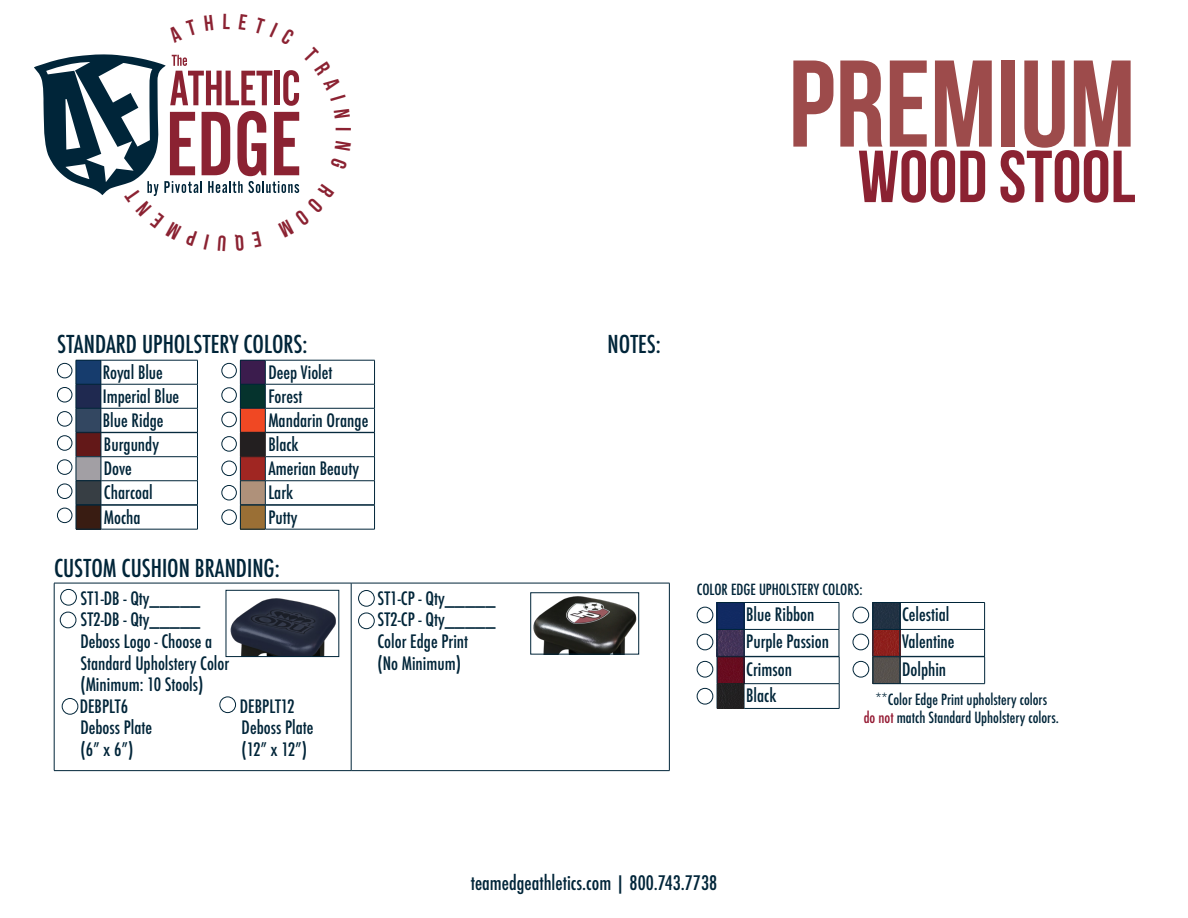
<style>
.page{position:relative;width:1188px;height:918px;background:#fff}
.page>*{position:absolute;margin:0;border:0;box-sizing:border-box;transform-origin:0 0}
.t1{font:700 123px "Bebas Neue";color:#9d4b4b}
.t2{font:700 73.5px "Bebas Neue";color:#8b2232}
.t3{font:500 condensed 24px "Futura";color:#002539}
.t4{font:700 21.75px "Bebas Neue";color:#8b2232}
.t5{font:500 condensed 19.5px "Futura";color:#002539}
.t6{font:500 condensed 18px/21.6px "Futura";color:#002539}
.t7{font:500 condensed 15px/18px "Futura";color:#002539;text-align:center}
.s1{color:#941932}
</style>
<div class="page">
<hr style="left:54px;top:583px;width:297px;height:1px;background:#002539">
<hr style="left:54px;top:583px;width:1px;height:187px;background:#002539">
<hr style="left:351px;top:583px;width:319px;height:1px;background:#002539">
<hr style="left:351px;top:583px;width:1px;height:187px;background:#002539">
<hr style="left:669px;top:583px;width:1px;height:187px;background:#002539">
<hr style="left:54px;top:770px;width:297px;height:1px;background:#002539">
<hr style="left:351px;top:770px;width:319px;height:1px;background:#002539">
<img style="left:230px;top:598px;width:106px;height:57px">
<div style="left:226px;top:590px;width:113px;height:67px;border:1px solid #002539"></div>
<div style="left:358px;top:590px;width:16px;height:16px;border:1px solid #002539;border-radius:50%"></div>
<img style="left:533px;top:596px;width:104px;height:56px">
<div style="left:531px;top:593px;width:108px;height:61px;border:1px solid #002539"></div>
<div style="left:62px;top:698px;width:16px;height:16px;border:1px solid #002539;border-radius:50%"></div>
<div style="left:220px;top:697px;width:16px;height:16px;border:1px solid #002539;border-radius:50%"></div>
<div style="left:697px;top:607px;width:16px;height:16px;border:1px solid #002539;border-radius:50%"></div>
<div style="left:697px;top:634px;width:16px;height:16px;border:1px solid #002539;border-radius:50%"></div>
<hr style="left:744px;top:602px;width:95px;height:1px;background:#002539">
<hr style="left:744px;top:629px;width:95px;height:1px;background:#002539">
<div style="left:853px;top:607px;width:16px;height:16px;border:1px solid #002539;border-radius:50%"></div>
<div style="left:853px;top:634px;width:16px;height:16px;border:1px solid #002539;border-radius:50%"></div>
<hr style="left:900px;top:602px;width:85px;height:1px;background:#002539">
<hr style="left:900px;top:629px;width:85px;height:1px;background:#002539">
<div style="left:697px;top:661px;width:16px;height:16px;border:1px solid #002539;border-radius:50%"></div>
<div style="left:697px;top:688px;width:16px;height:16px;border:1px solid #002539;border-radius:50%"></div>
<hr style="left:744px;top:656px;width:95px;height:1px;background:#002539">
<hr style="left:744px;top:683px;width:95px;height:1px;background:#002539">
<svg style="left:839px;top:603px;width:1px;height:105px"></svg>
<hr style="left:744px;top:708px;width:95px;height:1px;background:#002539">
<svg style="left:717px;top:602px;width:28px;height:107px"></svg>
<div style="left:853px;top:661px;width:16px;height:16px;border:1px solid #002539;border-radius:50%"></div>
<hr style="left:900px;top:656px;width:85px;height:1px;background:#002539">
<svg style="left:984px;top:603px;width:1px;height:80px"></svg>
<hr style="left:900px;top:683px;width:85px;height:1px;background:#002539">
<svg style="left:873px;top:602px;width:28px;height:82px"></svg>
<div style="left:60px;top:589px;width:17px;height:16px;border:1px solid #002539;border-radius:50%"></div>
<div style="left:60px;top:612px;width:16px;height:16px;border:1px solid #002539;border-radius:50%"></div>
<hr style="left:266px;top:360px;width:109px;height:1px;background:#002539">
<hr style="left:266px;top:384px;width:109px;height:1px;background:#002539">
<hr style="left:266px;top:408px;width:109px;height:1px;background:#002539">
<hr style="left:101px;top:360px;width:97px;height:1px;background:#002539">
<hr style="left:101px;top:384px;width:97px;height:1px;background:#002539">
<hr style="left:101px;top:408px;width:97px;height:1px;background:#002539">
<div style="left:57px;top:363px;width:15px;height:15px;border:1px solid #002539;border-radius:50%"></div>
<div style="left:57px;top:387px;width:15px;height:15px;border:1px solid #002539;border-radius:50%"></div>
<div style="left:57px;top:411px;width:15px;height:15px;border:1px solid #002539;border-radius:50%"></div>
<div style="left:222px;top:363px;width:15px;height:15px;border:1px solid #002539;border-radius:50%"></div>
<div style="left:222px;top:388px;width:15px;height:15px;border:1px solid #002539;border-radius:50%"></div>
<div style="left:222px;top:412px;width:15px;height:15px;border:1px solid #002539;border-radius:50%"></div>
<hr style="left:266px;top:432px;width:109px;height:1px;background:#002539">
<hr style="left:266px;top:456px;width:109px;height:1px;background:#002539">
<hr style="left:266px;top:480px;width:109px;height:1px;background:#002539">
<div style="left:222px;top:436px;width:15px;height:15px;border:1px solid #002539;border-radius:50%"></div>
<div style="left:222px;top:461px;width:15px;height:15px;border:1px solid #002539;border-radius:50%"></div>
<div style="left:222px;top:485px;width:15px;height:15px;border:1px solid #002539;border-radius:50%"></div>
<hr style="left:101px;top:432px;width:97px;height:1px;background:#002539">
<hr style="left:101px;top:456px;width:97px;height:1px;background:#002539">
<hr style="left:101px;top:480px;width:97px;height:1px;background:#002539">
<div style="left:57px;top:436px;width:15px;height:14px;border:1px solid #002539;border-radius:50%"></div>
<div style="left:57px;top:460px;width:15px;height:15px;border:1px solid #002539;border-radius:50%"></div>
<div style="left:57px;top:484px;width:15px;height:15px;border:1px solid #002539;border-radius:50%"></div>
<svg style="left:76px;top:360px;width:26px;height:170px"></svg>
<hr style="left:101px;top:505px;width:97px;height:1px;background:#002539">
<svg style="left:197px;top:360px;width:1px;height:169px"></svg>
<hr style="left:101px;top:529px;width:97px;height:1px;background:#002539">
<div style="left:57px;top:508px;width:15px;height:15px;border:1px solid #002539;border-radius:50%"></div>
<div style="left:222px;top:510px;width:15px;height:15px;border:1px solid #002539;border-radius:50%"></div>
<svg style="left:240px;top:360px;width:26px;height:170px"></svg>
<hr style="left:266px;top:505px;width:109px;height:1px;background:#002539">
<svg style="left:374px;top:360px;width:1px;height:169px"></svg>
<hr style="left:266px;top:529px;width:109px;height:1px;background:#002539">
<div style="left:358px;top:613px;width:16px;height:16px;border:1px solid #002539;border-radius:50%"></div>
<svg style="left:34px;top:54px;width:266px;height:142px"></svg>
<p class="t4" style="left:355px;top:127px;width:6px;rotate:90deg">I</p>
<p class="t1" style="left:788px;top:37px;width:349px">PREMIUM</p>
<p class="t2" style="left:858px;top:136px;width:279px">WOOD STOOL</p>
<p class="t3" style="left:57px;top:328px;width:252px">STANDARD UPHOLSTERY COLORS:</p>
<p class="t6" style="left:103px;top:361px;width:62px">Royal Blue</p>
<p class="t6" style="left:103px;top:385px;width:78px">Imperial Blue</p>
<p class="t6" style="left:103px;top:409px;width:62px">Blue Ridge</p>
<p class="t6" style="left:268px;top:361px;width:66px">Deep Violet</p>
<p class="t6" style="left:268px;top:385px;width:36px">Forest</p>
<p class="t6" style="left:268px;top:409px;width:101px">Mandarin Orange</p>
<p class="t6" style="left:104px;top:434px;width:57px">Burgundy</p>
<p class="t6" style="left:104px;top:458px;width:29px">Dove</p>
<p class="t6" style="left:104px;top:482px;width:50px">Charcoal</p>
<p class="t6" style="left:104px;top:506px;width:38px">Mocha</p>
<p class="t6" style="left:268px;top:506px;width:31px">Putty</p>
<p class="t6" style="left:268px;top:434px;width:32px">Black</p>
<p class="t6" style="left:268px;top:458px;width:92px">Amerian Beauty</p>
<p class="t6" style="left:268px;top:482px;width:26px">Lark</p>
<p class="t3" style="left:54px;top:553px;width:227px">CUSTOM CUSHION BRANDING:</p>
<p class="t6" style="left:80px;top:587px;width:122px">ST1-DB - Qty_____</p>
<p class="t6" style="left:80px;top:609px;width:122px">ST2-DB - Qty_____</p>
<p class="t6" style="left:80px;top:631px;width:133px">Deboss Logo - Choose a</p>
<p class="t6" style="left:80px;top:652px;width:150px">Standard Upholstery Color</p>
<p class="t6" style="left:80px;top:674px;width:125px">(Minimum: 10 Stools)</p>
<p class="t6" style="left:80px;top:695px;width:50px">DEBPLT6</p>
<p class="t6" style="left:240px;top:695px;width:56px">DEBPLT12</p>
<p class="t6" style="left:80px;top:717px;width:73px">Deboss Plate</p>
<p class="t6" style="left:242px;top:717px;width:73px">Deboss Plate</p>
<p class="t6" style="left:80px;top:739px;width:54px">(6” x 6”)</p>
<p class="t6" style="left:241px;top:739px;width:67px">(12” x 12”)</p>
<p class="t6" style="left:377px;top:587px;width:120px">ST1-CP - Qty_____</p>
<p class="t6" style="left:377px;top:609px;width:120px">ST2-CP - Qty_____</p>
<p class="t6" style="left:377px;top:631px;width:92px">Color Edge Print (No Minimum)</p>
<p class="t3" style="left:608px;top:328px;width:55px">NOTES:</p>
<p class="t7" style="left:697px;top:581px;width:167px">COLOR EDGE UPHOLSTERY COLORS:</p>
<p class="t6" style="left:746px;top:604px;width:70px">Blue Ribbon</p>
<p class="t6" style="left:746px;top:631px;width:84px">Purple Passion</p>
<p class="t6" style="left:902px;top:604px;width:49px">Celestial</p>
<p class="t6" style="left:902px;top:631px;width:54px">Valentine</p>
<p class="t6" style="left:746px;top:658px;width:47px">Crimson</p>
<p class="t6" style="left:746px;top:685px;width:32px">Black</p>
<p class="t6" style="left:902px;top:658px;width:46px">Dolphin</p>
<p class="t7" style="left:864px;top:690px;width:197px">**Color Edge Print upholstery colors<br><span class="s1">do not</span> match Standard Upholstery colors.</p>
<p class="t5" style="left:471px;top:870px;width:248px">teamedgeathletics.com | 800.743.7738</p>
</div>
